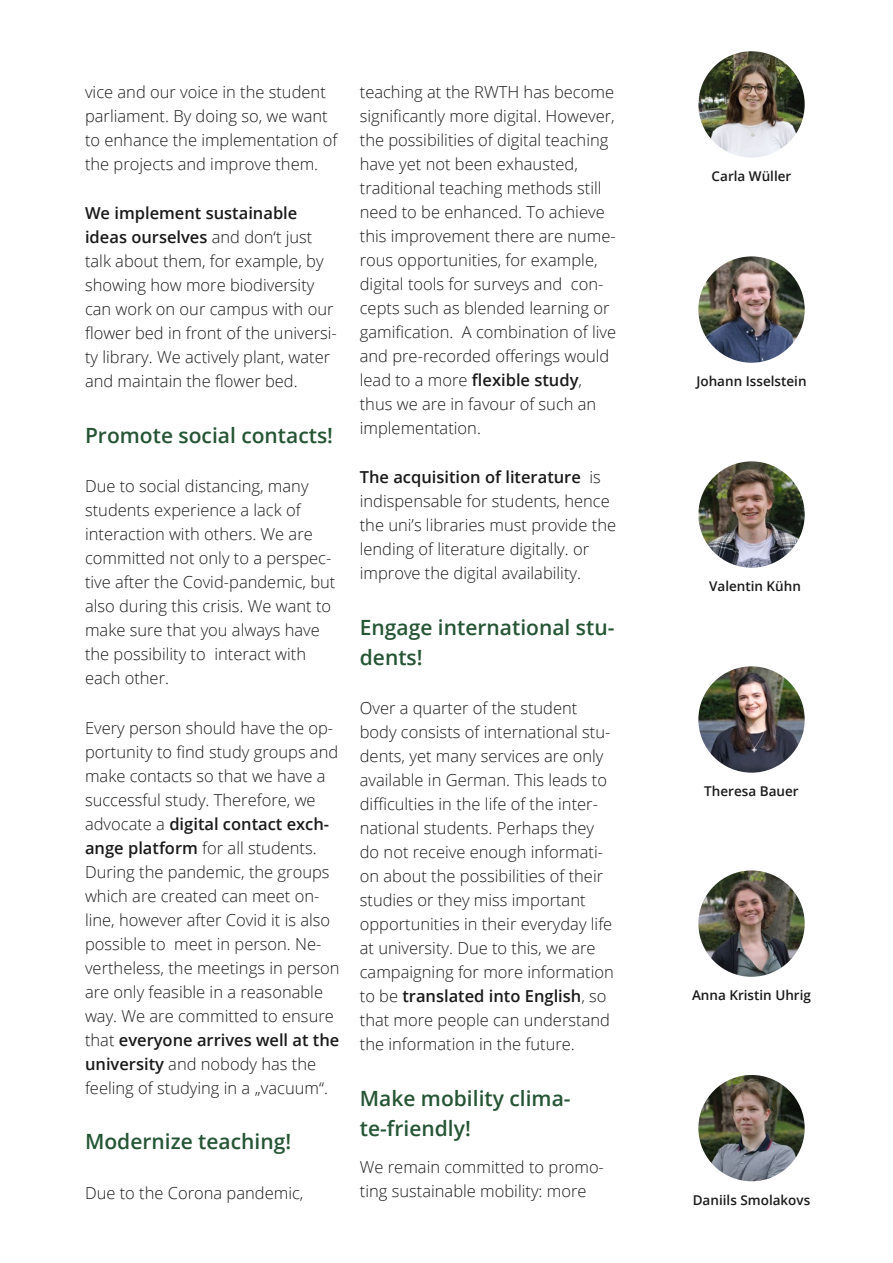
<style>
.page{position:relative;width:893px;height:1263px;background:#fff}
.page>*{position:absolute;margin:0;border:0;box-sizing:border-box;transform-origin:0 0}
.t1{font:600 21px/30px "Open Sans";color:#255534}
.t2{font:300 16.5px/24px "Open Sans";color:#1a1a1a}
.t3{font:600 13.5px "Open Sans";color:#1a1a1a}
.s1{font-weight:600}
</style>
<div class="page">
<img style="left:698px;top:51px;width:107px;height:107px;border-radius:53px">
<img style="left:698px;top:256px;width:107px;height:107px;border-radius:53px">
<img style="left:698px;top:666px;width:107px;height:107px;border-radius:53px">
<img style="left:698px;top:870px;width:107px;height:107px;border-radius:53px">
<img style="left:698px;top:1075px;width:107px;height:106px;border-radius:53px">
<img style="left:698px;top:461px;width:107px;height:107px;border-radius:53px">
<p class="t2" style="left:85px;top:79px;width:254px">vice and our voice in the student parliament. By doing so, we want to enhance the implementation of the projects and improve them.</p>
<p class="t2" style="left:85px;top:201px;width:253px"><span class="s1">We implement sustainable ideas ourselves</span> and don‘t just talk about them, for example, by showing how more biodiversity can work on our campus with our flower bed in front of the universi&shy;ty library. We actively plant, water and maintain the flower bed.</p>
<p class="t1" style="left:85px;top:420px;width:249px">Promote social contacts!</p>
<p class="t2" style="left:85px;top:474px;width:252px">Due to social distancing, many students experience a lack of interaction with others. We are committed not only to a perspec&shy;tive after the Covid-pandemic, but also during this crisis. We want to make sure that you always have the possibility to interact with each other.</p>
<p class="t2" style="left:85px;top:715px;width:256px">Every person should have the op&shy;portunity to find study groups and make contacts so that we have a successful study. Therefore, we advocate a <span class="s1">digital contact exch&shy;ange platform</span> for all students.<br>During the pandemic, the groups which are created can meet on&shy;line, however after Covid it is also possible to meet in person. Ne&shy;vertheless, the meetings in person are only feasible in a reasonable way. We are committed to ensure that <span class="s1">everyone arrives well at the university</span> and nobody has the feeling of studying in a „vacuum“.</p>
<p class="t1" style="left:85px;top:1126px;width:208px">Modernize teaching!</p>
<p class="t2" style="left:85px;top:1180px;width:220px">Due to the Corona pandemic,</p>
<p class="t2" style="left:360px;top:79px;width:258px">teaching at the RWTH has become significantly more digital. However, the possibilities of digital teaching have yet not been exhausted, traditional teaching methods still need to be enhanced. To achieve this improvement there are nume&shy;rous opportunities, for example, digital tools for surveys and con&shy;cepts such as blended learning or gamification. A combination of live and pre-recorded offerings would lead to a more <span class="s1">flexible study</span>, thus we are in favour of such an implementation.</p>
<p class="t2" style="left:360px;top:465px;width:258px"><span class="s1">The acquisition of literature</span> is indispensable for students, hence the uni’s libraries must provide the lending of literature digitally. or improve the digital availability.</p>
<p class="t1" style="left:360px;top:612px;width:256px">Engage international stu&shy;dents!</p>
<p class="t2" style="left:360px;top:696px;width:256px">Over a quarter of the student body consists of international stu&shy;dents, yet many services are only available in German. This leads to difficulties in the life of the inter&shy;national students. Perhaps they do not receive enough informati&shy;on about the possibilities of their studies or they miss important opportunities in their everyday life at university. Due to this, we are campaigning for more information to be <span class="s1">translated into English</span>, so that more people can understand the information in the future.</p>
<p class="t1" style="left:360px;top:1083px;width:212px">Make mobility clima&shy;te-friendly!</p>
<p class="t2" style="left:360px;top:1154px;width:246px">We remain committed to promo&shy;ting sustainable mobility: more</p>
<p class="t3" style="left:712px;top:167px;width:81px">Carla Wüller</p>
<p class="t3" style="left:696px;top:372px;width:112px">Johann Isselstein</p>
<p class="t3" style="left:709px;top:577px;width:93px">Valentin Kühn</p>
<p class="t3" style="left:704px;top:782px;width:96px">Theresa Bauer</p>
<p class="t3" style="left:692px;top:986px;width:121px">Anna Kristin Uhrig</p>
<p class="t3" style="left:693px;top:1191px;width:119px">Daniils Smolakovs</p>
</div>
